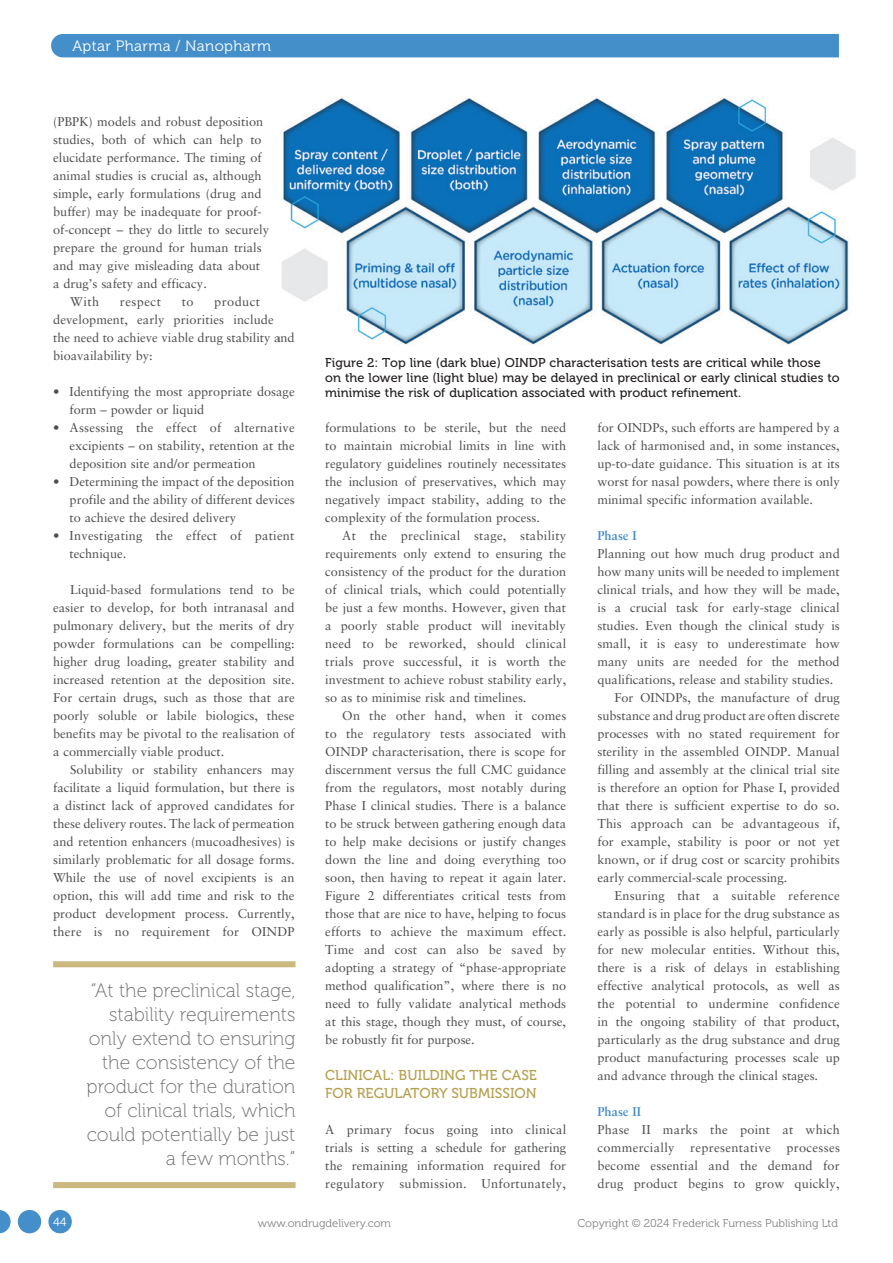
<style>
.page{position:relative;width:893px;height:1263px;background:#fff}
.page>*{position:absolute;margin:0;border:0;box-sizing:border-box;transform-origin:0 0}
.MF_pullquote{font:19.5px/24px "Museo 100";color:#6c6d70;text-align:right}
.t1{font:15px "Museo 300";letter-spacing:.025em;color:#fff}
.MF_Xhead{font:14.25px/18px "Museo 500";color:#b6a04f}
.MF_body{font:12.75px/18px "Sabon LT Std";color:#4b4c4d;text-align:justify}
.MF_body_no_indent{font:12.75px/18px "Sabon LT Std";color:#4b4c4d;text-align:justify}
.MF_Captions{font:12.75px/15.3px "Museo 500";letter-spacing:.005em;color:#231f20}
.MF_body_no_indent-2{font:12.75px/18px "Sabon LT Std";letter-spacing:.02em;color:#4b4c4d}
.MF_subhead{font:700 12.75px "Sabon LT Std";color:#448fc9}
.MF_body-2{font:12.75px "Sabon LT Std";letter-spacing:.035em;color:#4b4c4d}
.t2{font:12px "Museo 300";color:#fff}
.t3{font:11.25px "Museo 300";color:#808285}
</style>
<div class="page">
<div style="left:51px;top:34px;width:788px;height:23px;background:#448fc9"></div>
<img style="left:281px;top:98px;width:575px;height:247px">
<div style="left:53px;top:961px;width:243px;height:6px;background:#cab87e"></div>
<div style="left:53px;top:1182px;width:243px;height:6px;background:#cab87e"></div>
<div style="left:48px;top:1210px;width:24px;height:23px;background:#448fc9;border-radius:50%"></div>
<div style="left:18px;top:1210px;width:23px;height:23px;background:#448fc9;border-radius:50%"></div>
<svg style="left:0;top:1210px;width:11px;height:23px"></svg>
<p class="t1" style="left:72px;top:37px;width:200px">Aptar Pharma / Nanopharm</p>
<p class="MF_body" style="left:53px;top:112px;width:217px;text-align:left">(PBPK) models and robust deposition studies, both of which can help to elucidate performance. The timing of animal studies is crucial as, although simple, early formulations (drug and buffer) may be inadequate for proof&shy;of-concept – they do little to securely prepare the ground for human trials and may give misleading data about a drug’s safety and efficacy.</p>
<p class="MF_body" style="left:70px;top:292px;width:31px">With</p>
<p class="MF_body-2" style="left:120px;top:294px;width:42px">respect</p>
<p class="MF_body" style="left:182px;top:292px;width:13px">to</p>
<p class="MF_body" style="left:53px;top:292px;width:243px;text-align:left;text-indent:161px">product development, early priorities include<br>the need to achieve viable drug stability and bioavailability by:</p>
<p class="MF_body_no_indent" style="left:70px;top:382px;width:226px;text-indent:-16px">• Identifying the most appropriate dosage form – powder or liquid</p>
<p class="MF_body_no_indent" style="left:70px;top:418px;width:227px;text-indent:-16px">• Assessing the effect of alternative excipients – on stability, retention at the deposition site and/or permeation</p>
<p class="MF_body_no_indent" style="left:70px;top:472px;width:227px;text-indent:-16px">• Determining the impact of the deposition profile and the ability of different devices to achieve the desired delivery</p>
<p class="MF_body_no_indent-2" style="left:70px;top:526px;width:226px;text-indent:-16px">• Investigating the effect of patient technique.</p>
<p class="MF_body" style="left:53px;top:580px;width:243px;text-indent:17px">Liquid-based formulations tend to be easier to develop, for both intranasal and pulmonary delivery, but the merits of dry powder formulations can be compelling: higher drug loading, greater stability and increased retention at the deposition site.<br>For certain drugs, such as those that are poorly soluble or labile biologics, these benefits may be pivotal to the realisation of a commercially viable product.</p>
<p class="MF_body" style="left:53px;top:760px;width:243px;text-indent:17px">Solubility or stability enhancers may facilitate a liquid formulation, but there is a distinct lack of approved candidates for these delivery routes. The lack of permeation and retention enhancers (mucoadhesives) is similarly problematic for all dosage forms.<br>While the use of novel excipients is an option, this will add time and risk to the product development process. Currently, there is no requirement for OINDP</p>
<p class="MF_pullquote" style="left:87px;top:979px;width:210px">“At the preclinical stage, stability requirements only extend to ensuring the consistency of the product for the duration of clinical trials, which could potentially be just a few months.”</p>
<p class="MF_Captions" style="left:325px;top:355px;width:516px">Figure 2: Top line (dark blue) OINDP characterisation tests are critical while those on the lower line (light blue) may be delayed in preclinical or early clinical studies to minimise the risk of duplication associated with product refinement.</p>
<p class="MF_body" style="left:325px;top:418px;width:242px">formulations to be sterile, but the need to maintain microbial limits in line with regulatory guidelines routinely necessitates the inclusion of preservatives, which may negatively impact stability, adding to the complexity of the formulation process.</p>
<p class="MF_body" style="left:325px;top:526px;width:242px;text-indent:17px">At the preclinical stage, stability requirements only extend to ensuring the consistency of the product for the duration of clinical trials, which could potentially be just a few months. However, given that a poorly stable product will inevitably need to be reworked, should clinical trials prove successful, it is worth the investment to achieve robust stability early, so as to minimise risk and timelines.</p>
<p class="MF_body" style="left:325px;top:706px;width:243px;text-indent:17px">On the other hand, when it comes to the regulatory tests associated with OINDP characterisation, there is scope for discernment versus the full CMC guidance from the regulators, most notably during Phase I clinical studies. There is a balance to be struck between gathering enough data to help make decisions or justify changes down the line and doing everything too soon, then having to repeat it again later.<br>Figure 2 differentiates critical tests from those that are nice to have, helping to focus efforts to achieve the maximum effect.<br>Time and cost can also be saved by adopting a strategy of “phase-appropriate method qualification”, where there is no need to fully validate analytical methods at this stage, though they must, of course, be robustly fit for purpose.</p>
<p class="MF_Xhead" style="left:325px;top:1066px;width:213px">CLINICAL: BUILDING THE CASE<br>FOR REGULATORY SUBMISSION</p>
<p class="MF_body_no_indent" style="left:325px;top:1120px;width:242px">A primary focus going into clinical trials is setting a schedule for gathering the remaining information required for regulatory submission. Unfortunately,</p>
<p class="MF_body_no_indent" style="left:597px;top:418px;width:244px">for OINDPs, such efforts are hampered by a lack of harmonised and, in some instances, up-to-date guidance. This situation is at its worst for nasal powders, where there is only minimal specific information available.</p>
<p class="MF_subhead" style="left:597px;top:528px;width:41px">Phase I</p>
<p class="MF_body_no_indent" style="left:597px;top:544px;width:244px">Planning out how much drug product and how many units will be needed to implement clinical trials, and how they will be made, is a crucial task for early-stage clinical studies. Even though the clinical study is small, it is easy to underestimate how many units are needed for the method qualifications, release and stability studies.</p>
<p class="MF_body" style="left:597px;top:688px;width:244px;text-indent:17px">For OINDPs, the manufacture of drug substance and drug product are often discrete processes with no stated requirement for sterility in the assembled OINDP. Manual filling and assembly at the clinical trial site is therefore an option for Phase I, provided that there is sufficient expertise to do so.<br>This approach can be advantageous if, for example, stability is poor or not yet known, or if drug cost or scarcity prohibits early commercial-scale processing.</p>
<p class="MF_body" style="left:597px;top:886px;width:244px;text-indent:17px">Ensuring that a suitable reference standard is in place for the drug substance as early as possible is also helpful, particularly for new molecular entities. Without this, there is a risk of delays in establishing effective analytical protocols, as well as the potential to undermine confidence in the ongoing stability of that product, particularly as the drug substance and drug product manufacturing processes scale up and advance through the clinical stages.</p>
<p class="MF_subhead" style="left:597px;top:1104px;width:45px">Phase II</p>
<p class="MF_body_no_indent" style="left:597px;top:1120px;width:244px">Phase II marks the point at which commercially representative processes become essential and the demand for drug product begins to grow quickly,</p>
<p class="t2" style="left:53px;top:1215px;width:15px">44</p>
<p class="t3" style="left:258px;top:1217px;width:135px">www.ondrugdelivery.com</p>
<p class="t3" style="left:577px;top:1217px;width:262px">Copyright © 2024 Frederick Furness Publishing Ltd</p>
</div>
